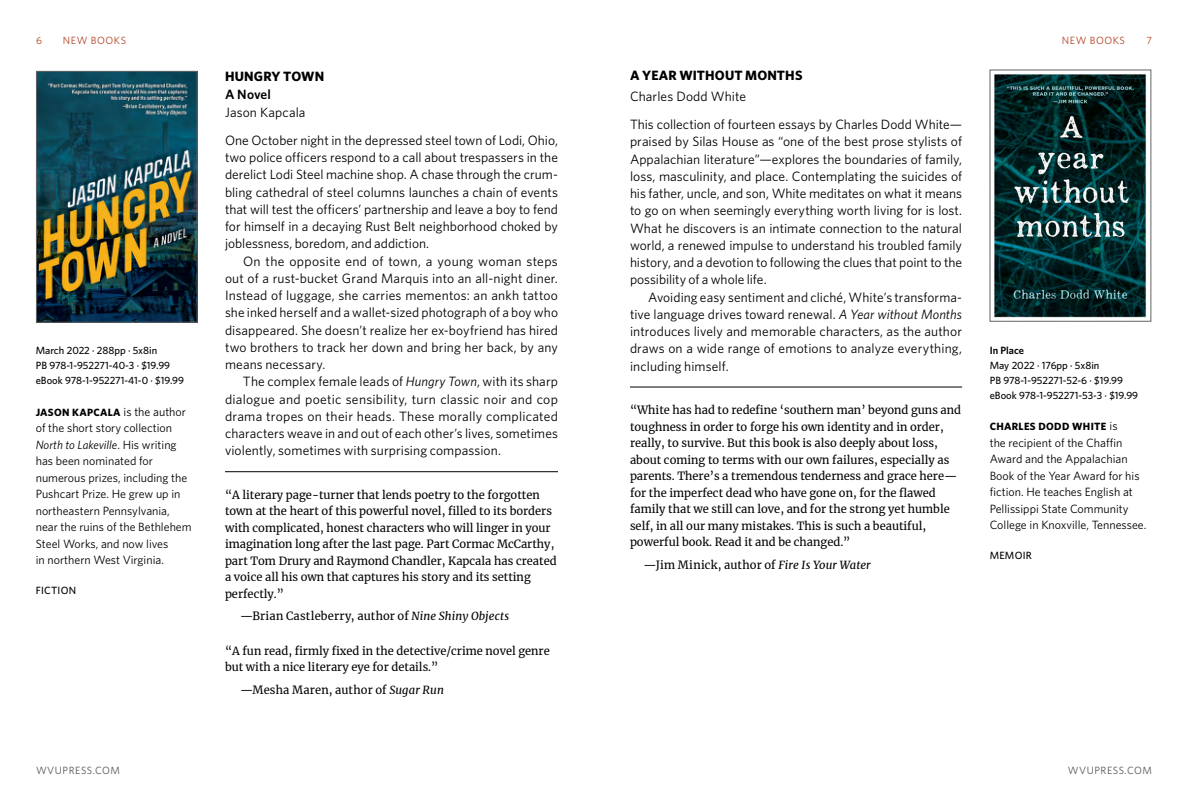
<style>
.page{position:relative;width:1188px;height:810px;background:#fff}
.page>*{position:absolute;margin:0;border:0;box-sizing:border-box;transform-origin:0 0}
.t1{font:13.5px/17.2px "Whitney HTF";letter-spacing:.005em;color:#000;text-align:justify}
.t2{font:700 13.5px "Whitney HTF";letter-spacing:.005em;color:#000}
.t3{font:600 13.5px "Whitney HTF";letter-spacing:.005em;color:#000}
.t4{font:12px/16.5px "Whitney HTF";color:#000}
.t5{font:11.25px/16.5px "Merriweather";color:#000}
.t6{font:500 10.5px/15px "Whitney HTF";color:#000}
.t7{font:700 10.5px "Whitney HTF";letter-spacing:.03em;color:#000}
.t8{font:10.5px "Whitney HTF";letter-spacing:.05em;color:#545454}
.t9{font:10.5px "Whitney HTF";letter-spacing:.05em;color:#b34221}
.t10{font:500 10.5px "Whitney HTF";letter-spacing:.025em;color:#000}
.t11{font:600 10.5px "Whitney HTF";color:#000}
.s1{font-weight:400;font-size:12px}
.s2{font-style:italic}
</style>
<div class="page">
<img style="left:38px;top:73px;width:157px;height:247px">
<div style="left:36px;top:71px;width:161px;height:251px;border:1px solid #636466"></div>
<img style="left:994px;top:74px;width:153px;height:244px">
<hr style="left:225px;top:471px;width:333px;height:1px;background:#000">
<hr style="left:630px;top:387px;width:332px;height:1px;background:#000">
<p class="t9" style="left:36px;top:35px;width:7px">6</p>
<p class="t9" style="left:63px;top:35px;width:65px">NEW BOOKS</p>
<p class="t9" style="left:1062px;top:35px;width:65px">NEW BOOKS</p>
<p class="t9" style="left:1146px;top:35px;width:7px">7</p>
<p class="t6" style="left:36px;top:343px;width:150px">March 2022 · 288pp · 5x8in<br>PB 978-1-952271-40-3 · $19.99 eBook 978-1-952271-41-0 · $19.99</p>
<p class="t7" style="left:36px;top:406px;width:152px">JASON KAPCALA <span class="s1">is the author</span></p>
<p class="t4" style="left:36px;top:420px;width:157px">of the short story collection<br><span class="s2">North to Lakeville</span>. His writing has been nominated for numerous prizes, including the<br>Pushcart Prize. He grew up in northeastern Pennsylvania, near the ruins of the Bethlehem<br>Steel Works, and now lives<br>in northern West Virginia.</p>
<p class="t10" style="left:36px;top:584px;width:42px">FICTION</p>
<p class="t2" style="left:225px;top:68px;width:101px">HUNGRY TOWN</p>
<p class="t3" style="left:225px;top:86px;width:47px">A Novel</p>
<p class="t1" style="left:225px;top:98px;width:334px;line-height:27.8px">Jason Kapcala<br>One October night in the depressed steel town of Lodi, Ohio,</p>
<p class="t1" style="left:225px;top:149px;width:335px">two police officers respond to a call about trespassers in the derelict Lodi Steel machine shop. A chase through the crum&shy;bling cathedral of steel columns launches a chain of events that will test the officers’ partnership and leave a boy to fend for himself in a decaying Rust Belt neighborhood choked by joblessness, boredom, and addiction.</p>
<p class="t1" style="left:225px;top:252px;width:335px;text-indent:18px">On the opposite end of town, a young woman steps out of a rust-bucket Grand Marquis into an all-night diner.<br>Instead of luggage, she carries mementos: an ankh tattoo she inked herself and a wallet-sized photograph of a boy who disappeared. She doesn’t realize her ex-boyfriend has hired two brothers to track her down and bring her back, by any means necessary.</p>
<p class="t1" style="left:225px;top:373px;width:335px;text-indent:18px">The complex female leads of <span class="s2">Hungry Town</span>, with its sharp dialogue and poetic sensibility, turn classic noir and cop drama tropes on their heads. These morally complicated characters weave in and out of each other’s lives, sometimes violently, sometimes with surprising compassion.</p>
<p class="t5" style="left:225px;top:486px;width:333px">“A literary page-turner that lends poetry to the forgotten town at the heart of this powerful novel, filled to its borders with complicated, honest characters who will linger in your imagination long after the last page. Part Cormac McCarthy, part Tom Drury and Raymond Chandler, Kapcala has created a voice all his own that captures his story and its setting perfectly.”</p>
<p class="t5" style="left:240px;top:608px;width:271px">—Brian Castleberry, author of <span class="s2">Nine Shiny Objects</span></p>
<p class="t5" style="left:225px;top:642px;width:326px">“A fun read, firmly fixed in the detective/crime novel genre but with a nice literary eye for details.”</p>
<p class="t5" style="left:240px;top:681px;width:205px">—Mesha Maren, author of <span class="s2">Sugar Run</span></p>
<p class="t2" style="left:630px;top:68px;width:174px">A YEAR WITHOUT MONTHS</p>
<p class="t1" style="left:630px;top:83px;width:334px;line-height:27.8px">Charles Dodd White<br>This collection of fourteen essays by Charles Dodd White—</p>
<p class="t1" style="left:630px;top:133px;width:334px">praised by Silas House as “one of the best prose stylists of Appalachian literature”—explores the boundaries of family, loss, masculinity, and place. Contemplating the suicides of his father, uncle, and son, White meditates on what it means to go on when seemingly everything worth living for is lost.<br>What he discovers is an intimate connection to the natural world, a renewed impulse to understand his troubled family history, and a devotion to following the clues that point to the possibility of a whole life.</p>
<p class="t1" style="left:630px;top:288px;width:334px;text-indent:18px">Avoiding easy sentiment and cliché, White’s transforma&shy;tive language drives toward renewal. <span class="s2">A Year without Months </span>introduces lively and memorable characters, as the author draws on a wide range of emotions to analyze everything, including himself.</p>
<p class="t5" style="left:630px;top:402px;width:333px">“White has had to redefine ‘southern man’ beyond guns and toughness in order to forge his own identity and in order, really, to survive. But this book is also deeply about loss, about coming to terms with our own failures, especially as parents. There’s a tremendous tenderness and grace here— for the imperfect dead who have gone on, for the flawed family that we still can love, and for the strong yet humble self, in all our many mistakes. This is such a beautiful, powerful book. Read it and be changed.”</p>
<p class="t5" style="left:643px;top:556px;width:229px">—Jim Minick, author of <span class="s2">Fire Is Your Water</span></p>
<p class="t11" style="left:990px;top:344px;width:36px">In Place</p>
<p class="t6" style="left:990px;top:357px;width:150px">May 2022 · 176pp · 5x8in<br>PB 978-1-952271-52-6 · $19.99 eBook 978-1-952271-53-3 · $19.99</p>
<p class="t7" style="left:990px;top:420px;width:129px">CHARLES DODD WHITE <span class="s1">is</span></p>
<p class="t4" style="left:990px;top:434px;width:158px">the recipient of the Chaffin<br>Award and the Appalachian<br>Book of the Year Award for his fiction. He teaches English at<br>Pellissippi State Community<br>College in Knoxville, Tennessee.</p>
<p class="t6" style="left:990px;top:548px;width:44px">MEMOIR</p>
<p class="t8" style="left:36px;top:764px;width:86px">WVUPRESS.COM</p>
<p class="t8" style="left:1068px;top:764px;width:86px">WVUPRESS.COM</p>
</div>
